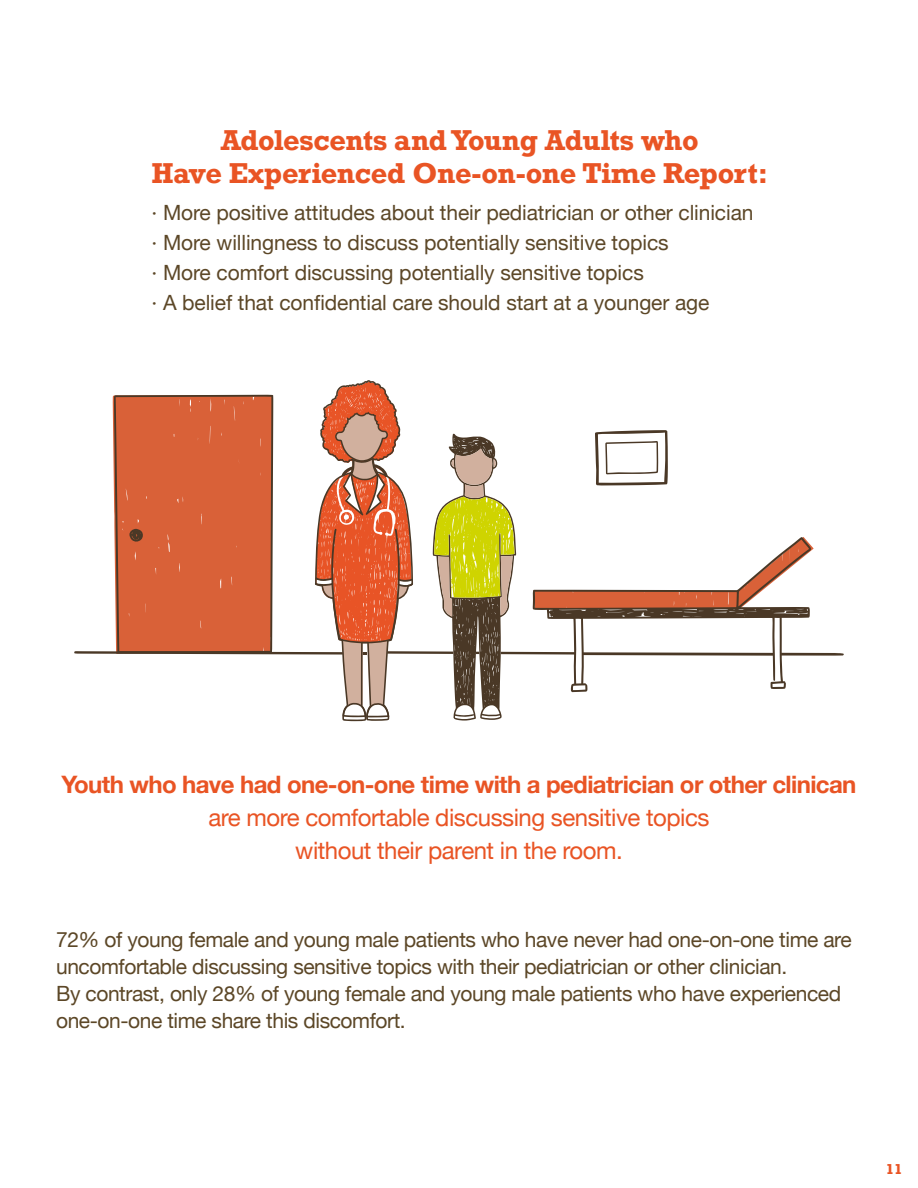
<style>
.page{position:relative;width:918px;height:1188px;background:#fff}
.page>*{position:absolute;margin:0;border:0;box-sizing:border-box;transform-origin:0 0}
.t1{font:700 27px/33px "Rockwell";letter-spacing:-.02em;color:#e95424;text-align:center}
.t2{font:24px/33px "Helvetica Neue";letter-spacing:-.02em;color:#e95424;text-align:center}
.t3{font:21px/27px "Helvetica Neue";letter-spacing:-.02em;color:#5c4727}
.t4{font:700 13.5px "Rockwell";color:#e95424}
.s1{font-weight:700}
</style>
<div class="page">
<svg style="left:74px;top:380px;width:770px;height:341px"></svg>
<p class="t1" style="left:151px;top:123px;width:618px">Adolescents and Young Adults who<br>Have Experienced One-on-one Time Report:</p>
<p class="t3" style="left:152px;top:200px;width:603px">· More positive attitudes about their pediatrician or other clinician</p>
<p class="t3" style="left:152px;top:230px;width:519px">· More willingness to discuss potentially sensitive topics</p>
<p class="t3" style="left:152px;top:260px;width:494px">· More comfort discussing potentially sensitive topics</p>
<p class="t3" style="left:152px;top:290px;width:559px">· A belief that confidential care should start at a younger age</p>
<p class="t2" style="left:61px;top:769px;width:797px"><span class="s1">Youth who have had one-on-one time with a pediatrician or other clinican </span>are more comfortable discussing sensitive topics<br>without their parent in the room.</p>
<p class="t3" style="left:56px;top:927px;width:797px">72% of young female and young male patients who have never had one-on-one time are uncomfortable discussing sensitive topics with their pediatrician or other clinician.<br>By contrast, only 28% of young female and young male patients who have experienced one-on-one time share this discomfort.</p>
<p class="t4" style="left:886px;top:1160px;width:18px">11</p>
</div>
